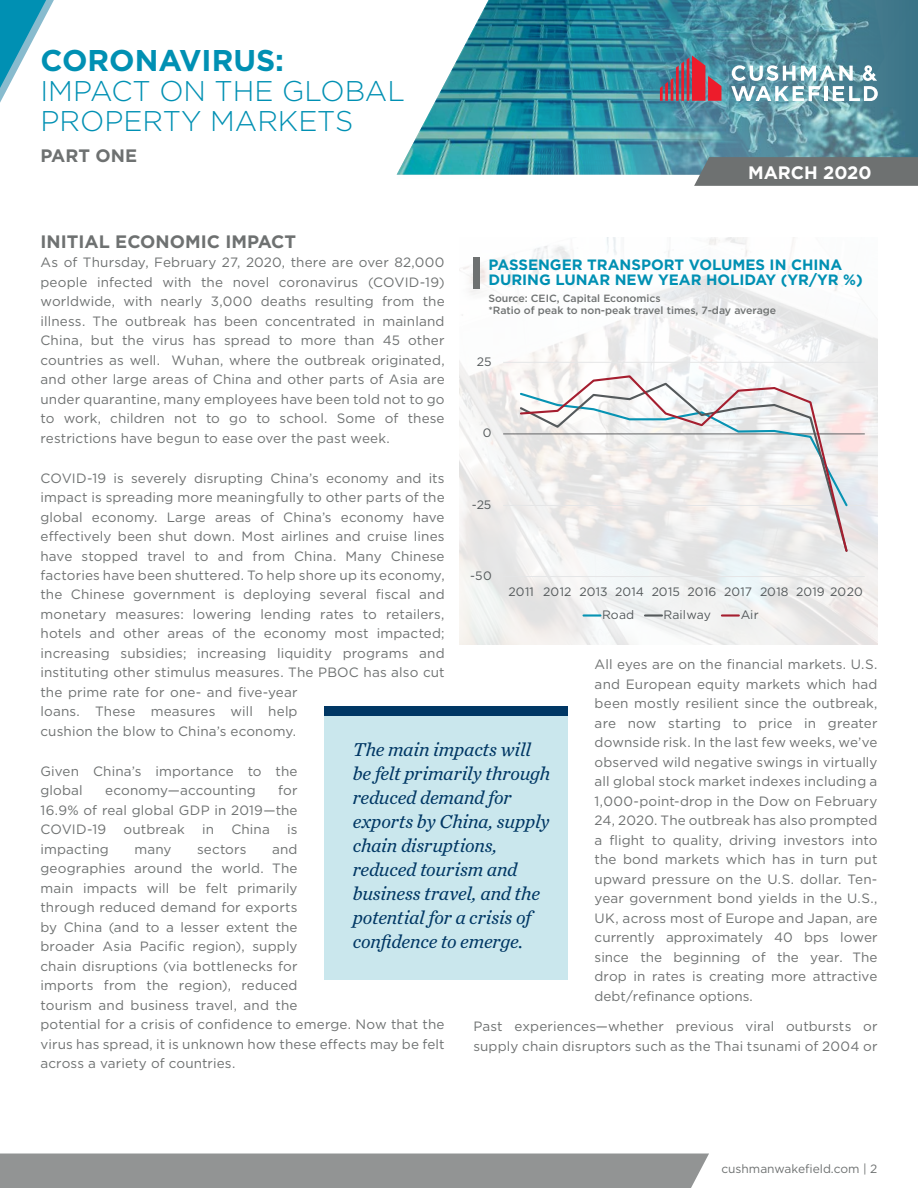
<style>
.page{position:relative;width:918px;height:1188px;background:#fff}
.page>*{position:absolute;margin:0;border:0;box-sizing:border-box;transform-origin:0 0}
.t1{font:700 30px "Gotham";color:#0090b3}
.t2{font:300 28.5px/30px "Gotham";color:#0090b3}
.t3{font:italic 19.5px/24px "Chronicle Text G2";letter-spacing:-.01em;color:#003764}
.t4{font:700 18px "Gotham";color:#6e7171}
.t5{font:700 18px "Gotham";color:#fff}
.t6{font:700 15px/15px "Gotham";color:#0090b3}
.t7{font:13.5px/19.5px "Gotham";letter-spacing:.01em;color:#6e7171}
.t8{font:12.15px/22.5px "Gotham";color:#54595b}
.t9{font:12px "Gotham";color:#6e7171}
.t10{font:500 10.5px/12px "Gotham";color:#6e7171}
</style>
<div class="page">
<img style="left:631px;top:0;width:287px;height:175px">
<div style="left:0;top:1154px;width:709px;height:34px;background:#929494"></div>
<svg style="left:396px;top:0;width:235px;height:175px"></svg>
<svg style="left:660px;top:55px;width:61px;height:46px;background:#915a6c"></svg>
<svg style="left:731px;top:65px;width:147px;height:36px"></svg>
<svg style="left:0;top:0;width:54px;height:103px"></svg>
<svg style="left:694px;top:157px;width:224px;height:29px;background:#6f7374"></svg>
<img style="left:459px;top:237px;width:419px;height:407px">
<hr style="left:503px;top:362px;width:362px;height:1px;background:#e5e6e7">
<hr style="left:503px;top:505px;width:362px;height:1px;background:#e5e6e7">
<hr style="left:503px;top:576px;width:362px;height:1px;background:#e5e6e7">
<hr style="left:503px;top:434px;width:362px;height:1px;background:#636466">
<svg style="left:519px;top:374px;width:330px;height:179px"></svg>
<hr style="left:584px;top:614px;width:16px;height:3px;background:#0793b3">
<hr style="left:645px;top:614px;width:17px;height:3px;background:#54595b">
<hr style="left:722px;top:614px;width:17px;height:3px;background:#a51e2f">
<div style="left:473px;top:257px;width:6px;height:32px;background:#6e7171"></div>
<div style="left:325px;top:712px;width:243px;height:268px;background:#cae7ed"></div>
<div style="left:325px;top:706px;width:243px;height:9px;background:#003764"></div>
<h1 class="t1" style="left:40px;top:41px;width:245px">CORONAVIRUS:</h1>
<h2 class="t2" style="left:40px;top:75px;width:366px">IMPACT ON THE GLOBAL<br>PROPERTY MARKETS</h2>
<h3 class="t4" style="left:40px;top:144px;width:98px">PART ONE</h3>
<h3 class="t5" style="left:748px;top:160px;width:125px">MARCH 2020</h3>
<h3 class="t4" style="left:40px;top:230px;width:257px">INITIAL ECONOMIC IMPACT</h3>
<p class="t7" style="left:40px;top:253px;width:406px;text-align:justify">As of Thursday, February 27, 2020, there are over 82,000 people infected with the novel coronavirus (COVID-19) worldwide, with nearly 3,000 deaths resulting from the illness. The outbreak has been concentrated in mainland China, but the virus has spread to more than 45 other countries as well. Wuhan, where the outbreak originated, and other large areas of China and other parts of Asia are under quarantine, many employees have been told not to go to work, children not to go to school. Some of these restrictions have begun to ease over the past week.</p>
<p class="t7" style="left:40px;top:468px;width:406px">COVID-19 is severely disrupting China’s economy and its impact is spreading more meaningfully to other parts of the global economy. Large areas of China’s economy have effectively been shut down. Most airlines and cruise lines have stopped travel to and from China. Many Chinese factories have been shuttered. To help shore up its economy, the Chinese government is deploying several fiscal and monetary measures: lowering lending rates to retailers, hotels and other areas of the economy most impacted; increasing subsidies; increasing liquidity programs and instituting other stimulus measures. The PBOC has also cut the prime rate for one- and five-year<br>loans. These measures will help<br>cushion the blow to China’s economy.</p>
<p class="t7" style="left:40px;top:761px;width:259px">Given China’s importance to the global</p>
<p class="t6" style="left:488px;top:257px;width:376px">PASSENGER TRANSPORT VOLUMES IN CHINA<br>DURING LUNAR NEW YEAR HOLIDAY (YR/YR %)</p>
<p class="t10" style="left:488px;top:292px;width:289px">Source: CEIC, Capital Economics<br>*Ratio of peak to non-peak travel times, 7-day average</p>
<p class="t8" style="left:477px;top:350px;width:16px">25</p>
<p class="t8" style="left:483px;top:422px;width:10px">0</p>
<p class="t8" style="left:472px;top:493px;width:21px">-25</p>
<p class="t8" style="left:470px;top:565px;width:23px">-50</p>
<p class="t8" style="left:602px;top:581px;width:262px;text-indent:-93px">2011 2012 2013 2014 2015 2016 2017 2018 2019 2020<br>Road</p>
<p class="t8" style="left:664px;top:603px;width:49px">Railway</p>
<p class="t8" style="left:741px;top:603px;width:20px">Air</p>
<p class="t7" style="left:595px;top:654px;width:284px;text-align:justify">All eyes are on the financial markets. U.S. and European equity markets which had been mostly resilient since the outbreak, are now starting to price in greater downside risk. In the last few weeks, we’ve observed wild negative swings in virtually all global stock market indexes including a 1,000-point-drop in the Dow on February 24, 2020. The outbreak has also prompted a flight to quality, driving investors into the bond markets which has in turn put upward pressure on the U.S. dollar. Ten&shy;year government bond yields in the U.S., UK, across most of Europe and Japan, are currently approximately 40 bps lower since the beginning of the year. The drop in rates is creating more attractive debt/refinance options.</p>
<p class="t7" style="left:473px;top:1017px;width:406px">Past experiences—whether previous viral outbursts or supply chain disruptors such as the Thai tsunami of 2004 or</p>
<h3 class="t3" style="left:353px;top:736px;width:199px">The main impacts will be felt primarily through reduced demand for exports by China, supply chain disruptions, reduced tourism and business travel, and the potential for a crisis of confidence to emerge.</h3>
<p class="t7" style="left:40px;top:780px;width:259px;text-align:justify;text-indent:238px">for 16.9% of real global GDP in 2019—the COVID-19</p>
<p class="t7" style="left:105px;top:780px;width:152px">economy—accounting</p>
<p class="t7" style="left:124px;top:819px;width:63px">outbreak</p>
<p class="t7" style="left:202px;top:819px;width:13px">in</p>
<p class="t7" style="left:231px;top:819px;width:40px">China</p>
<p class="t7" style="left:287px;top:819px;width:12px">is</p>
<p class="t7" style="left:40px;top:839px;width:406px;text-indent:232px">and<br>geographies around the world. The<br>main impacts will be felt primarily<br>through reduced demand for exports<br>by China (and to a lesser extent the<br>broader Asia Pacific region), supply<br>chain disruptions (via bottlenecks for<br>imports from the region), reduced<br>tourism and business travel, and the<br>potential for a crisis of confidence to emerge. Now that the virus has spread, it is unknown how these effects may be felt across a variety of countries.</p>
<p class="t7" style="left:40px;top:839px;width:70px">impacting</p>
<p class="t7" style="left:134px;top:839px;width:39px">many</p>
<p class="t7" style="left:197px;top:839px;width:51px">sectors</p>
<p class="t9" style="left:721px;top:1161px;width:158px">cushmanwakefield.com | 2</p>
</div>
